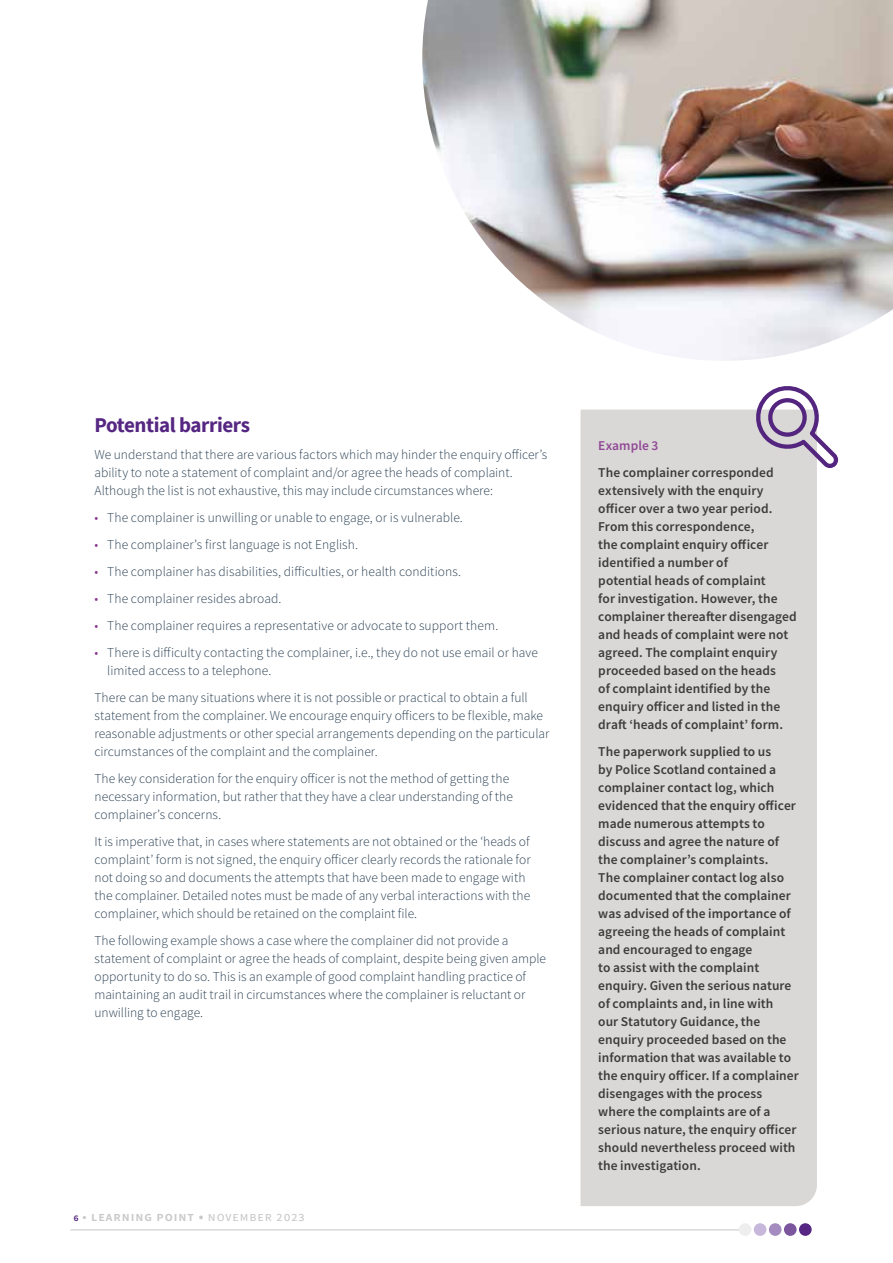
<style>
.page{position:relative;width:893px;height:1263px;background:#fff}
.page>*{position:absolute;margin:0;border:0;box-sizing:border-box;transform-origin:0 0}
.Para_header{font:700 21px "Source Sans Pro";letter-spacing:-.02em;color:#552682}
.Body{font:300 13.5px/18px "Source Sans Pro";color:#2a4053}
.Body_bold{font:600 13.5px/18px "Source Sans Pro";letter-spacing:.005em;color:#3c3c3b}
.t1{font:13.5px "Source Sans Pro";letter-spacing:.07em;color:#c8c8c8}
.Body_bold-2{font:600 13.5px "Source Sans Pro";color:#914996}
.s1{color:#86368c}
.s2{font-weight:600;font-size:10.5px;color:#552682}
.s3{font-weight:600}
.s4{font-weight:700}
</style>
<div class="page">
<hr style="left:70px;top:1229px;width:675px;height:1px;background:#c8c7c7">
<div style="left:799px;top:1223px;width:13px;height:13px;background:#552682;border-radius:50%"></div>
<div style="left:784px;top:1223px;width:13px;height:13px;background:#7b559e;border-radius:50%"></div>
<div style="left:754px;top:1223px;width:12px;height:13px;background:#c7b8db;border-radius:50%"></div>
<div style="left:739px;top:1223px;width:12px;height:13px;background:#efeeee;border-radius:50%"></div>
<div style="left:769px;top:1223px;width:12px;height:13px;background:#a48cc0;border-radius:50%"></div>
<div style="left:580px;top:410px;width:237px;height:796px;background:#d9d8d6"></div>
<img style="left:422px;top:0;width:471px;height:361px">
<svg style="left:753px;top:386px;width:85px;height:82px"></svg>
<p class="Para_header" style="left:94px;top:411px;width:157px">Potential barriers</p>
<p class="Body" style="left:94px;top:446px;width:454px">We understand that there are various factors which may hinder the enquiry officer’s ability to note a statement of complaint and/or agree the heads of complaint.<br>Although the list is not exhaustive, this may include circumstances where:</p>
<p class="Body" style="left:94px;top:509px;width:370px"><span class="s1">•</span> The complainer is unwilling or unable to engage, or is vulnerable.</p>
<p class="Body" style="left:94px;top:536px;width:265px"><span class="s1">•</span> The complainer’s first language is not English.</p>
<p class="Body" style="left:94px;top:563px;width:368px"><span class="s1">•</span> The complainer has disabilities, difficulties, or health conditions.</p>
<p class="Body" style="left:94px;top:590px;width:189px"><span class="s1">•</span> The complainer resides abroad.</p>
<p class="Body" style="left:94px;top:617px;width:405px"><span class="s1">•</span> The complainer requires a representative or advocate to support them.</p>
<p class="Body" style="left:107px;top:644px;width:432px;text-indent:-13px"><span class="s1">•</span> There is difficulty contacting the complainer, i.e., they do not use email or have limited access to a telephone.</p>
<p class="Body" style="left:94px;top:689px;width:456px">There can be many situations where it is not possible or practical to obtain a full statement from the complainer. We encourage enquiry officers to be flexible, make reasonable adjustments or other special arrangements depending on the particular circumstances of the complaint and the complainer.</p>
<p class="Body" style="left:94px;top:770px;width:420px">The key consideration for the enquiry officer is not the method of getting the necessary information, but rather that they have a clear understanding of the complainer’s concerns.</p>
<p class="Body" style="left:94px;top:833px;width:438px">It is imperative that, in cases where statements are not obtained or the ‘heads of complaint’ form is not signed, the enquiry officer clearly records the rationale for not doing so and documents the attempts that have been made to engage with the complainer. Detailed notes must be made of any verbal interactions with the complainer, which should be retained on the complaint file.</p>
<p class="Body" style="left:94px;top:932px;width:453px">The following example shows a case where the complainer did not provide a statement of complaint or agree the heads of complaint, despite being given ample opportunity to do so. This is an example of good complaint handling practice of maintaining an audit trail in circumstances where the complainer is reluctant or unwilling to engage.</p>
<p class="t1" style="left:73px;top:1208px;width:233px"><span class="s2">6</span> • <span class="s3">learning point</span> <span class="s4">•</span> november 2023</p>
<p class="Body_bold-2" style="left:598px;top:437px;width:62px">Example 3</p>
<p class="Body_bold" style="left:598px;top:463px;width:200px">The complainer corresponded extensively with the enquiry officer over a two year period.<br>From this correspondence,<br>the complaint enquiry officer identified a number of<br>potential heads of complaint<br>for investigation. However, the complainer thereafter disengaged and heads of complaint were not agreed. The complaint enquiry proceeded based on the heads<br>of complaint identified by the enquiry officer and listed in the draft ‘heads of complaint’ form.</p>
<p class="Body_bold" style="left:598px;top:742px;width:202px">The paperwork supplied to us<br>by Police Scotland contained a complainer contact log, which evidenced that the enquiry officer made numerous attempts to discuss and agree the nature of the complainer’s complaints.<br>The complainer contact log also documented that the complainer was advised of the importance of agreeing the heads of complaint and encouraged to engage<br>to assist with the complaint enquiry. Given the serious nature of complaints and, in line with<br>our Statutory Guidance, the enquiry proceeded based on the information that was available to the enquiry officer. If a complainer disengages with the process where the complaints are of a serious nature, the enquiry officer should nevertheless proceed with the investigation.</p>
</div>
